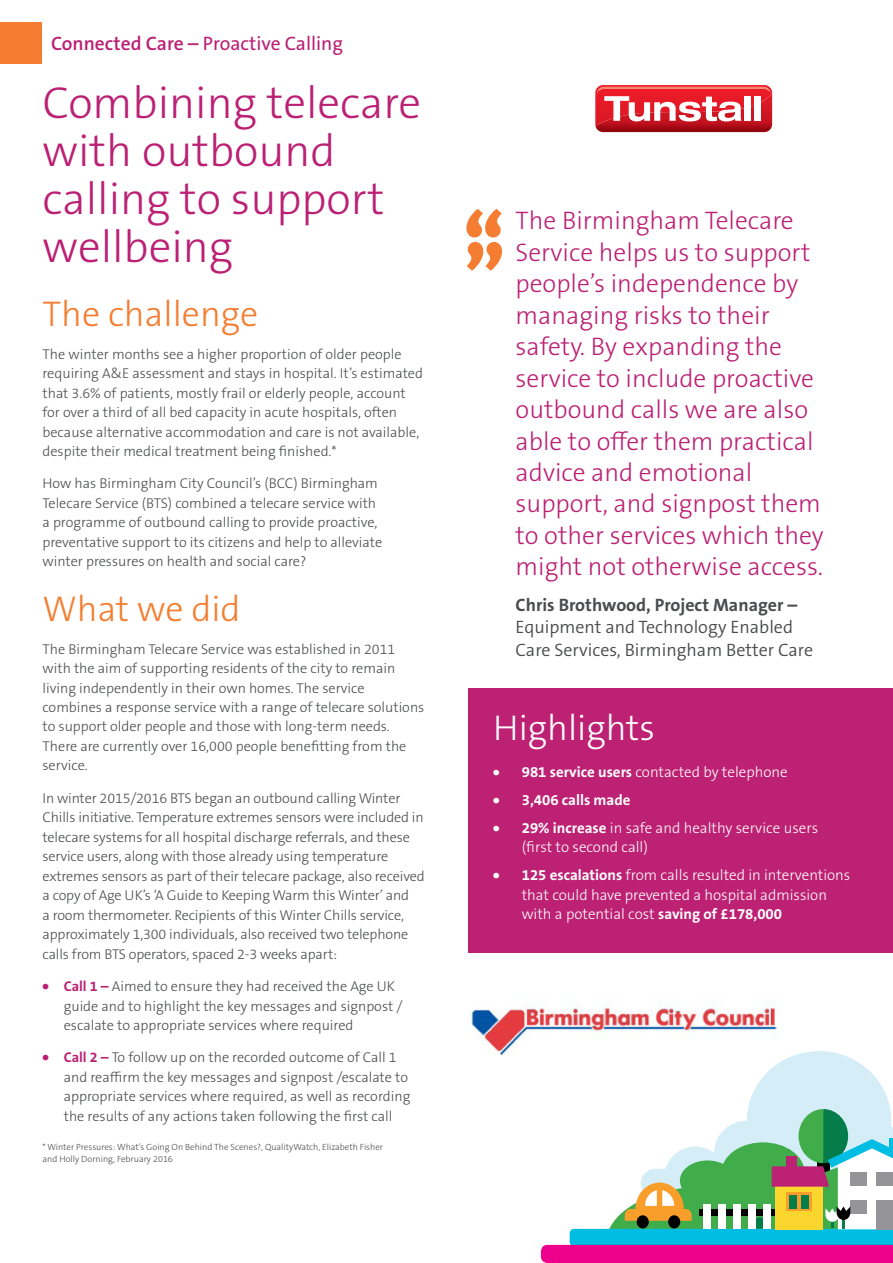
<style>
.page{position:relative;width:893px;height:1263px;background:#fff}
.page>*{position:absolute;margin:0;border:0;box-sizing:border-box;transform-origin:0 0}
.t1{font:900 72px "The Sans B W9";color:#f47d31}
.t2{font:300 45px/48px "The Sans B W3";color:#bb2074}
.t3{font:300 36px "The Sans B W3";color:#f47d31}
.t4{font:300 36px "The Sans B W3";color:#fff}
.t5{font:300 25.5px/31.5px "The Sans B W3";color:#bb2074}
.t6{font:19.5px "The Sans B W5 Plain";color:#bb2074}
.t7{font:300 18px/22.5px "The Sans B W4";color:#4b4c4d}
.t8{font:300 15px/19.5px "The Sans B W3";color:#fff}
.t9{font:700 15px "The Sans B W7";color:#fff}
.t10{font:300 14.25px/19.5px "The Sans B W3";color:#4b4c4d}
.t11{font:300 9px/12px "The Sans B W3";color:#4b4c4d}
.s1{font-family:"The Sans B W6";font-weight:600}
.s2{font-family:"The Sans B W9";font-weight:900;font-size:15px;color:#bb2074}
.s3{font-family:"The Sans B W7";font-weight:700;color:#bb2074}
.s4{font-family:"The Sans B W7";font-weight:700}
.s5{font-family:"The Sans B W9";font-weight:900}
</style>
<div class="page">
<div style="left:468px;top:688px;width:425px;height:265px;background:#bd2173"></div>
<svg style="left:541px;top:1051px;width:352px;height:212px"></svg>
<svg style="left:786px;top:1192px;width:25px;height:19px"></svg>
<div style="left:789px;top:1195px;width:19px;height:13px;background:#057d4a"></div>
<hr style="left:797px;top:1194px;width:3px;height:16px;background:#fa9e2b">
<div style="left:1px;top:22px;width:41px;height:41px;background:#f47d31"></div>
<svg style="left:595px;top:85px;width:177px;height:47px"></svg>
<div style="left:745px;top:96px;width:6px;height:25px;background:#fff"></div>
<div style="left:755px;top:96px;width:6px;height:25px;background:#fff"></div>
<img style="left:470px;top:1005px;width:311px;height:55px">
<p class="t6" style="left:51px;top:31px;width:294px"><span class="s1">Connected Care –</span> Proactive Calling</p>
<p class="t2" style="left:43px;top:79px;width:380px">Combining telecare with outbound calling to support wellbeing</p>
<p class="t3" style="left:43px;top:291px;width:217px">The challenge</p>
<p class="t10" style="left:43px;top:344px;width:382px">The winter months see a higher proportion of older people requiring A&amp;E assessment and stays in hospital. It’s estimated that 3.6% of patients, mostly frail or elderly people, account for over a third of all bed capacity in acute hospitals, often because alternative accommodation and care is not available, despite their medical treatment being finished.*</p>
<p class="t10" style="left:43px;top:474px;width:341px">How has Birmingham City Council’s (BCC) Birmingham Telecare Service (BTS) combined a telecare service with a programme of outbound calling to provide proactive, preventative support to its citizens and help to alleviate winter pressures on health and social care?</p>
<p class="t3" style="left:43px;top:586px;width:200px">What we did</p>
<p class="t10" style="left:43px;top:639px;width:383px">The Birmingham Telecare Service was established in 2011 with the aim of supporting residents of the city to remain living independently in their own homes. The service combines a response service with a range of telecare solutions to support older people and those with long-term needs.<br>There are currently over 16,000 people benefitting from the service.</p>
<p class="t10" style="left:43px;top:788px;width:384px">In winter 2015/2016 BTS began an outbound calling Winter Chills initiative. Temperature extremes sensors were included in telecare systems for all hospital discharge referrals, and these service users, along with those already using temperature extremes sensors as part of their telecare package, also received a copy of Age UK’s ‘A Guide to Keeping Warm this Winter’ and<br>a room thermometer. Recipients of this Winter Chills service, approximately 1,300 individuals, also received two telephone calls from BTS operators, spaced 2-3 weeks apart:</p>
<p class="t10" style="left:64px;top:976px;width:340px;text-indent:-21px"><span class="s2">•</span> <span class="s3">Call 1 –</span> Aimed to ensure they had received the Age UK guide and to highlight the key messages and signpost / escalate to appropriate services where required</p>
<p class="t10" style="left:64px;top:1048px;width:348px;text-indent:-21px"><span class="s2">•</span> <span class="s3">Call 2 –</span> To follow up on the recorded outcome of Call 1 and reaffirm the key messages and signpost /escalate to appropriate services where required, as well as recording the results of any actions taken following the first call</p>
<p class="t11" style="left:43px;top:1141px;width:342px">* Winter Pressures: What’s Going On Behind The Scenes?, QualityWatch, Elizabeth Fisher and Holly Dorning, February 2016</p>
<p class="t1" style="left:464px;top:193px;width:42px">“</p>
<p class="t1" style="left:505px;top:286px;width:42px;rotate:-180deg">“</p>
<p class="t5" style="left:516px;top:205px;width:310px">The Birmingham Telecare<br>Service helps us to support people’s independence by managing risks to their safety. By expanding the service to include proactive outbound calls we are also able to offer them practical advice and emotional support, and signpost them to other services which they might not otherwise access.</p>
<p class="t7" style="left:516px;top:594px;width:299px"><span class="s4">Chris Brothwood, Project Manager –<br></span>Equipment and Technology Enabled<br>Care Services, Birmingham Better Care</p>
<p class="t4" style="left:493px;top:705px;width:163px">Highlights</p>
<p class="t8" style="left:493px;top:762px;width:296px"><span class="s5">•</span> <span class="s4">981 service users</span> contacted by telephone</p>
<p class="t9" style="left:493px;top:790px;width:139px"><span class="s5">•</span> 3,406 calls made</p>
<p class="t8" style="left:522px;top:818px;width:298px;text-indent:-28px"><span class="s5">•</span> <span class="s4">29% increase</span> in safe and healthy service users (first to second call)</p>
<p class="t8" style="left:522px;top:865px;width:330px;text-indent:-28px"><span class="s5">•</span> <span class="s4">125 escalations</span> from calls resulted in interventions that could have prevented a hospital admission with a potential cost <span class="s4">saving of £178,000</span></p>
</div>
